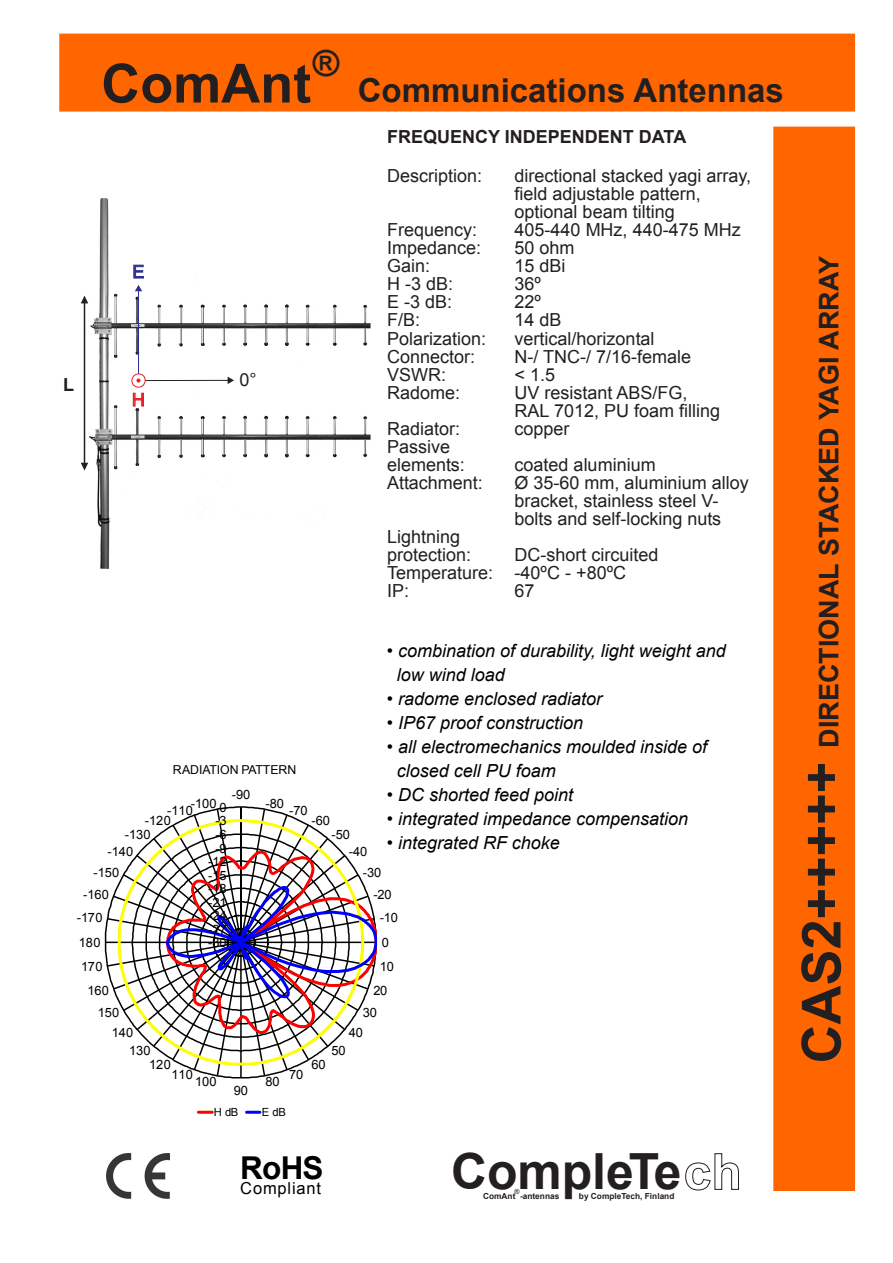
<style>
.page{position:relative;width:893px;height:1263px;background:#fff}
.page>*{position:absolute;margin:0;border:0;box-sizing:border-box;transform-origin:0 0}
.t1{font:700 54px "Arial";color:#231f20}
.t2{font:700 49.8px "Arial";color:#231f20}
.t3{font:700 36px "Arial";color:#231f20}
.t4{font:700 33px "Arial";color:#231f20}
.t5{font:700 31.5px "Arial";color:#000}
.t6{font:700 27px "Arial";color:#231f20}
.t7{font:18px/18px "Arial";color:#231f20}
.t8{font:italic 18px/24px "Arial";color:#000}
.t9{font:700 18px "Arial";color:#231f20}
.t10{font:18px "Arial";color:#2e3191}
.t11{font:18px "Arial";color:#ec1c24}
.t12{font:16.5px "Arial";letter-spacing:.05em;color:#000}
.t13{font:12.9px/17.4px "Arial";letter-spacing:-.015em;color:#000}
.t14{font:12.3px "Arial";letter-spacing:-.01em;color:#000}
.t15{font:11.25px "Arial";color:#000}
.t16{font:700 8.25px "Arial";color:#231f20}
.t17{font:6.9px "Arial";color:#231f20}
.s1{font-size:54px}
</style>
<div class="page">
<svg style="left:104px;top:806px;width:274px;height:273px"></svg>
<svg style="left:116px;top:818px;width:250px;height:249px"></svg>
<svg style="left:164px;top:884px;width:213px;height:126px"></svg>
<hr style="left:198px;top:1111px;width:14px;height:3px;background:#f00">
<svg style="left:247px;top:1111px;width:13px;height:3px"></svg>
<img style="left:106px;top:1153px;width:64px;height:45px">
<svg style="left:685px;top:1153px;width:54px;height:38px"></svg>
<img style="left:85px;top:198px;width:286px;height:371px">
<div style="left:773px;top:127px;width:82px;height:1064px;background:#f60;border:2px solid #f60"></div>
<div style="left:59px;top:34px;width:796px;height:78px;background:#f60;border:2px solid #f60"></div>
<svg style="left:81px;top:296px;width:7px;height:7px"></svg>
<svg style="left:81px;top:463px;width:7px;height:8px"></svg>
<hr style="left:84px;top:303px;width:1px;height:160px;background:#231f20">
<svg style="left:133px;top:264px;width:11px;height:15px"></svg>
<hr style="left:146px;top:380px;width:83px;height:1px;background:#231f20">
<svg style="left:228px;top:377px;width:6px;height:7px"></svg>
<hr style="left:138px;top:290px;width:1px;height:83px;background:#2e3191">
<svg style="left:135px;top:285px;width:7px;height:6px"></svg>
<svg style="left:130px;top:372px;width:16px;height:35px"></svg>
<p class="t9" style="left:63px;top:372px;width:12px">L</p>
<h3 class="t3" style="left:313px;top:39px;width:28px">®</h3>
<h3 class="t4" style="left:101px;top:69px;width:684px"><span class="s1">ComAnt</span> Communications Antennas</h3>
<p class="t10" style="left:132px;top:260px;width:14px">E</p>
<p class="t11" style="left:132px;top:388px;width:14px">H</p>
<p class="t7" style="left:239px;top:371px;width:19px">0°</p>
<p class="t9" style="left:387px;top:125px;width:301px">FREQUENCY INDEPENDENT DATA</p>
<p class="t7" style="left:387px;top:167px;width:97px">Description:</p>
<p class="t7" style="left:515px;top:167px;width:238px">directional stacked yagi array, field adjustable pattern, optional beam tilting</p>
<p class="t7" style="left:387px;top:221px;width:92px">Frequency:</p>
<p class="t7" style="left:515px;top:221px;width:228px">405-440 MHz, 440-475 MHz</p>
<p class="t7" style="left:387px;top:239px;width:96px">Impedance:</p>
<p class="t7" style="left:515px;top:239px;width:62px">50 ohm</p>
<p class="t7" style="left:387px;top:257px;width:45px">Gain:</p>
<p class="t7" style="left:515px;top:257px;width:53px">15 dBi</p>
<p class="t7" style="left:387px;top:275px;width:68px">H -3 dB:</p>
<p class="t7" style="left:515px;top:275px;width:28px">36º</p>
<p class="t7" style="left:387px;top:293px;width:67px">E -3 dB:</p>
<p class="t7" style="left:515px;top:293px;width:28px">22º</p>
<p class="t7" style="left:387px;top:311px;width:35px">F/B:</p>
<p class="t7" style="left:515px;top:311px;width:49px">14 dB</p>
<p class="t7" style="left:387px;top:329px;width:101px">Polarization:</p>
<p class="t7" style="left:515px;top:329px;width:141px">vertical/horizontal</p>
<p class="t7" style="left:387px;top:347px;width:90px">Connector:</p>
<p class="t7" style="left:515px;top:347px;width:178px">N-/ TNC-/ 7/16-female</p>
<p class="t7" style="left:387px;top:365px;width:61px">VSWR:</p>
<p class="t7" style="left:515px;top:365px;width:42px">&lt; 1.5</p>
<p class="t7" style="left:387px;top:383px;width:75px">Radome:</p>
<p class="t7" style="left:515px;top:383px;width:207px">UV resistant ABS/FG,<br>RAL 7012, PU foam filling</p>
<p class="t7" style="left:387px;top:419px;width:75px">Radiator:</p>
<p class="t7" style="left:515px;top:419px;width:57px">copper</p>
<p class="t7" style="left:387px;top:437px;width:79px">Passive elements:</p>
<p class="t7" style="left:515px;top:455px;width:143px">coated aluminium</p>
<p class="t7" style="left:387px;top:473px;width:97px">Attachment:</p>
<p class="t7" style="left:515px;top:473px;width:236px">Ø 35-60 mm, aluminium alloy bracket, stainless steel V&shy;bolts and self-locking nuts</p>
<p class="t7" style="left:387px;top:527px;width:86px">Lightning protection:</p>
<p class="t7" style="left:387px;top:545px;width:273px;text-indent:128px">DC-short circuited<br>Temperature: -40ºC - +80ºC<br>IP:</p>
<p class="t7" style="left:515px;top:581px;width:22px">67</p>
<p class="t8" style="left:397px;top:639px;width:331px;text-indent:-10px">• combination of durability, light weight and low wind load</p>
<p class="t8" style="left:387px;top:687px;width:217px">• radome enclosed radiator</p>
<p class="t8" style="left:387px;top:711px;width:198px">• IP67 proof construction</p>
<p class="t8" style="left:397px;top:735px;width:312px;text-indent:-10px">• all electromechanics moulded inside of closed cell PU foam</p>
<p class="t8" style="left:387px;top:783px;width:188px">• DC shorted feed point</p>
<p class="t8" style="left:387px;top:807px;width:303px">• integrated impedance compensation</p>
<p class="t8" style="left:387px;top:831px;width:175px">• integrated RF choke</p>
<p class="t14" style="left:173px;top:761px;width:125px">RADIATION PATTERN</p>
<p class="t13" style="left:232px;top:785px;width:20px">-90</p>
<p class="t13" style="left:191px;top:795px;width:27px">-100</p>
<p class="t13" style="left:265px;top:795px;width:20px">-80</p>
<p class="t13" style="left:220px;top:799px;width:9px">0</p>
<p class="t13" style="left:167px;top:801px;width:27px">-110</p>
<p class="t13" style="left:289px;top:801px;width:20px">-70</p>
<p class="t13" style="left:145px;top:812px;width:27px">-120</p>
<p class="t13" style="left:311px;top:812px;width:20px">-60</p>
<p class="t13" style="left:215px;top:812px;width:13px">-3</p>
<p class="t13" style="left:215px;top:826px;width:13px">-6</p>
<p class="t13" style="left:125px;top:826px;width:27px">-130</p>
<p class="t13" style="left:349px;top:826px;width:20px;text-indent:-17px">-50 -40</p>
<p class="t13" style="left:373px;top:861px;width:20px;line-height:22.2px;text-indent:-10px">-30 -20</p>
<p class="t13" style="left:380px;top:909px;width:20px">-10</p>
<p class="t13" style="left:382px;top:934px;width:9px">0</p>
<p class="t13" style="left:380px;top:958px;width:16px">10</p>
<p class="t13" style="left:373px;top:982px;width:16px">20</p>
<p class="t13" style="left:349px;top:1003px;width:30px;line-height:20.1px;text-indent:14px">30<br>40</p>
<p class="t13" style="left:332px;top:1042px;width:16px">50</p>
<p class="t13" style="left:215px;top:839px;width:13px">-9</p>
<p class="t13" style="left:108px;top:843px;width:27px">-140</p>
<p class="t13" style="left:208px;top:853px;width:20px">-12</p>
<p class="t13" style="left:93px;top:863px;width:27px">-150</p>
<p class="t13" style="left:208px;top:866px;width:20px">-15</p>
<p class="t13" style="left:208px;top:880px;width:20px">-18</p>
<p class="t13" style="left:83px;top:886px;width:27px">-160</p>
<p class="t13" style="left:208px;top:893px;width:20px">-21</p>
<p class="t13" style="left:208px;top:907px;width:20px">-24</p>
<p class="t13" style="left:77px;top:909px;width:27px">-170</p>
<p class="t13" style="left:208px;top:921px;width:20px">-27</p>
<p class="t13" style="left:79px;top:934px;width:23px">180</p>
<p class="t13" style="left:208px;top:934px;width:20px">-30</p>
<p class="t13" style="left:81px;top:958px;width:23px">170</p>
<p class="t13" style="left:87px;top:982px;width:23px">160</p>
<p class="t13" style="left:98px;top:1004px;width:23px">150</p>
<p class="t13" style="left:112px;top:1024px;width:23px">140</p>
<p class="t13" style="left:129px;top:1042px;width:23px">130</p>
<p class="t13" style="left:149px;top:1056px;width:23px">120</p>
<p class="t13" style="left:171px;top:1066px;width:23px">110</p>
<p class="t13" style="left:195px;top:1072px;width:23px">100</p>
<p class="t13" style="left:234px;top:1082px;width:16px">90</p>
<p class="t13" style="left:265px;top:1072px;width:16px">80</p>
<p class="t13" style="left:289px;top:1066px;width:16px">70</p>
<p class="t13" style="left:311px;top:1056px;width:16px">60</p>
<p class="t15" style="left:214px;top:1105px;width:26px">H dB</p>
<p class="t15" style="left:262px;top:1105px;width:26px">E dB</p>
<h3 class="t5" style="left:240px;top:1146px;width:85px">RoHS</h3>
<p class="t12" style="left:240px;top:1177px;width:82px">Compliant</p>
<p class="t16" style="left:483px;top:1190px;width:78px">ComAnt -antennas</p>
<p class="t16" style="left:579px;top:1190px;width:97px">by CompleTech, Finland</p>
<h2 class="t2" style="left:451px;top:1139px;width:232px">CompleTe</h2>
<p class="t17" style="left:514px;top:1187px;width:7px">®</p>
<h3 class="t6" style="left:811px;top:748px;width:493px;rotate:-90deg">DIRECTIONAL STACKED YAGI ARRAY</h3>
<h1 class="t1" style="left:785px;top:1063px;width:303px;rotate:-90deg">CAS2+++++</h1>
</div>
